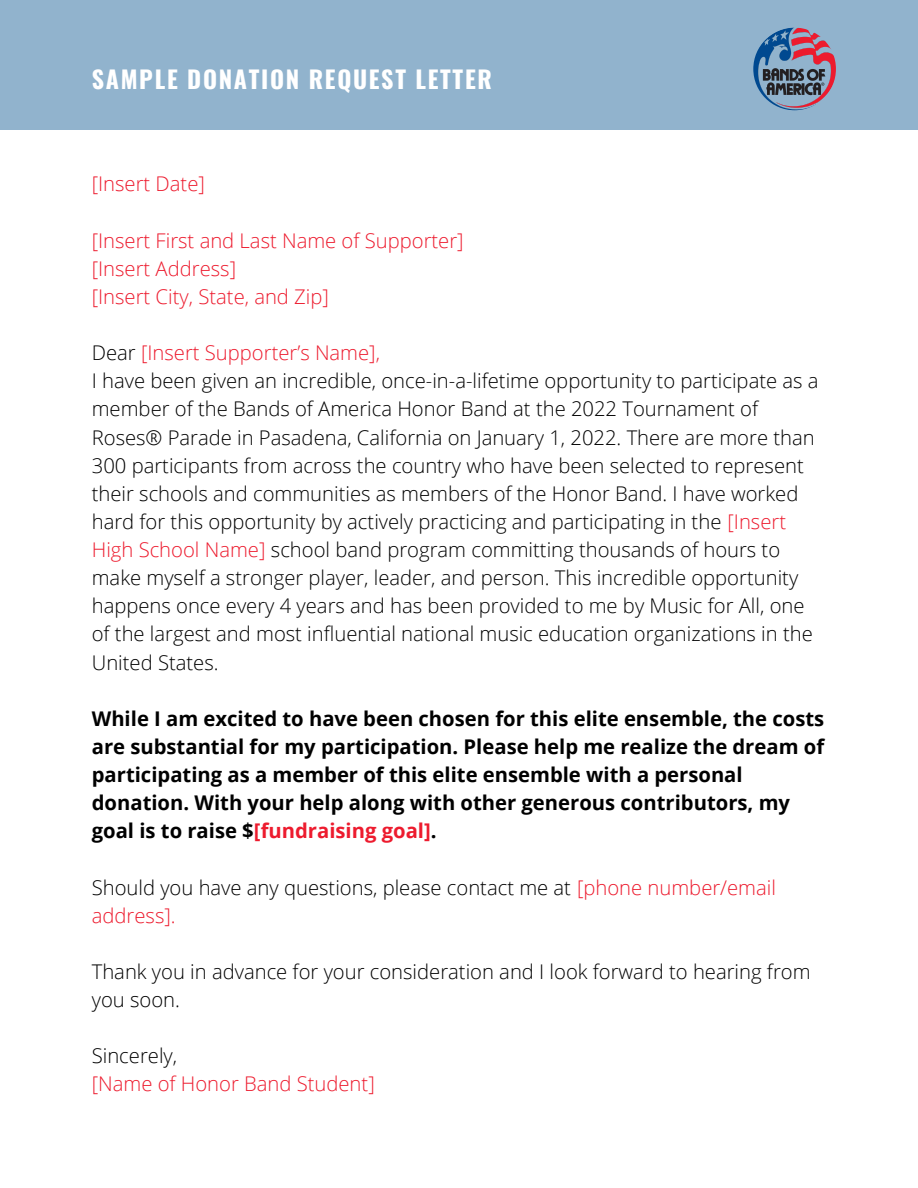
<style>
.page{position:relative;width:918px;height:1188px;background:#fff}
.page>*{position:absolute;margin:0;border:0;box-sizing:border-box;transform-origin:0 0}
.t1{font:700 24px "Oswald";letter-spacing:.07em;color:#fff}
.t2{font:300 20.25px/28.2px "Open Sans";color:#000}
.t3{font:700 20.25px/28.2px "Open Sans";color:#000}
.t4{font:300 20.25px "Open Sans";color:#ed1b2e}
.s1{color:#000}
.s2{color:#ed1b2e}
</style>
<div class="page">
<div style="left:0;top:0;width:918px;height:130px;background:#91b3cd"></div>
<img style="left:753px;top:28px;width:83px;height:82px;border-radius:50%">
<p class="t1" style="left:92px;top:60px;width:402px">SAMPLE DONATION REQUEST LETTER</p>
<p class="t4" style="left:92px;top:170px;width:115px">[Insert Date]</p>
<p class="t4" style="left:92px;top:226px;width:373px">[Insert First and Last Name of Supporter]</p>
<p class="t4" style="left:92px;top:254px;width:146px">[Insert Address]</p>
<p class="t4" style="left:92px;top:282px;width:239px">[Insert City, State, and Zip]</p>
<p class="t4" style="left:92px;top:339px;width:290px"><span class="s1">Dear</span> [Insert Supporter’s Name],</p>
<p class="t2" style="left:92px;top:366px;width:728px">I have been given an incredible, once-in-a-lifetime opportunity to participate as a member of the Bands of America Honor Band at the 2022 Tournament of Roses® Parade in Pasadena, California on January 1, 2022. There are more than 300 participants from across the country who have been selected to represent their schools and communities as members of the Honor Band. I have worked hard for this opportunity by actively practicing and participating in the <span class="s2">[Insert High School Name]</span> school band program committing thousands of hours to make myself a stronger player, leader, and person. This incredible opportunity happens once every 4 years and has been provided to me by Music for All, one of the largest and most influential national music education organizations in the United States.</p>
<p class="t3" style="left:92px;top:704px;width:734px">While I am excited to have been chosen for this elite ensemble, the costs are substantial for my participation. Please help me realize the dream of participating as a member of this elite ensemble with a personal donation. With your help along with other generous contributors, my goal is to raise $<span class="s2">[fundraising goal]</span>.</p>
<p class="t2" style="left:92px;top:873px;width:686px">Should you have any questions, please contact me at <span class="s2">[phone number/email address].</span></p>
<p class="t2" style="left:92px;top:957px;width:720px">Thank you in advance for your consideration and I look forward to hearing from you soon.</p>
<p class="t2" style="left:92px;top:1041px;width:87px">Sincerely,</p>
<p class="t4" style="left:92px;top:1070px;width:284px">[Name of Honor Band Student]</p>
</div>
